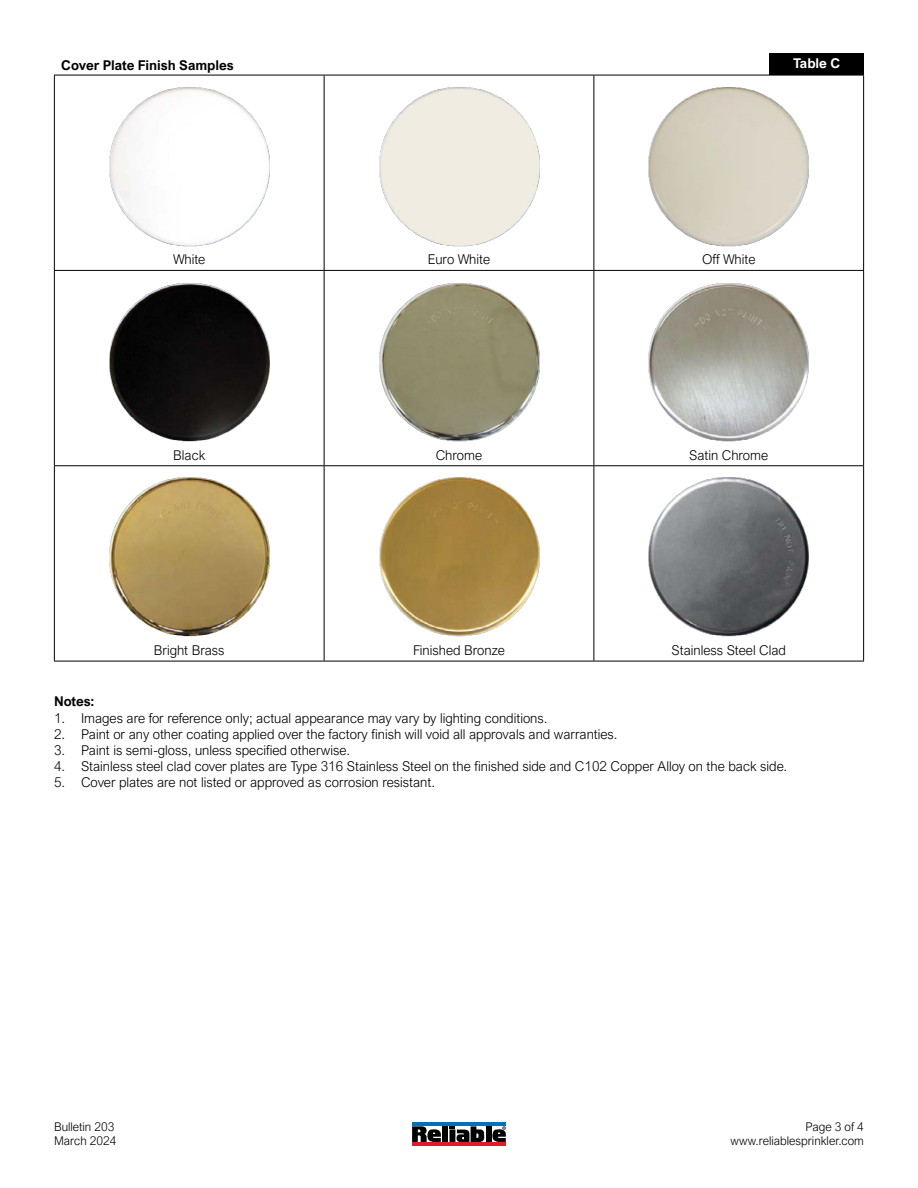
<style>
.page{position:relative;width:918px;height:1188px;background:#fff}
.page>*{position:absolute;margin:0;border:0;box-sizing:border-box;transform-origin:0 0}
.t1{font:300 13.5px "Arial Nova";color:#000}
.t2{font:700 13.5px "Arial Nova";color:#000}
.t3{font:700 13.5px "Arial Nova";color:#fff}
.t4{font:300 12px/14.4px "Arial Nova";color:#000}
</style>
<div class="page">
<div style="left:770px;top:54px;width:94px;height:21px;background:#000"></div>
<hr style="left:54px;top:75px;width:270px;height:1px;background:#000">
<hr style="left:54px;top:75px;width:1px;height:195px;background:#000">
<hr style="left:324px;top:75px;width:270px;height:1px;background:#000">
<hr style="left:324px;top:75px;width:1px;height:195px;background:#000">
<hr style="left:594px;top:75px;width:270px;height:1px;background:#000">
<hr style="left:594px;top:75px;width:1px;height:195px;background:#000">
<hr style="left:863px;top:75px;width:1px;height:195px;background:#000">
<hr style="left:54px;top:270px;width:270px;height:1px;background:#000">
<hr style="left:54px;top:271px;width:1px;height:194px;background:#000">
<hr style="left:324px;top:270px;width:270px;height:1px;background:#000">
<hr style="left:324px;top:271px;width:1px;height:194px;background:#000">
<hr style="left:594px;top:270px;width:270px;height:1px;background:#000">
<hr style="left:594px;top:271px;width:1px;height:194px;background:#000">
<hr style="left:863px;top:271px;width:1px;height:194px;background:#000">
<hr style="left:54px;top:465px;width:270px;height:1px;background:#000">
<hr style="left:54px;top:466px;width:1px;height:195px;background:#000">
<hr style="left:324px;top:465px;width:270px;height:1px;background:#000">
<hr style="left:324px;top:466px;width:1px;height:195px;background:#000">
<hr style="left:594px;top:465px;width:270px;height:1px;background:#000">
<hr style="left:594px;top:466px;width:1px;height:195px;background:#000">
<hr style="left:863px;top:466px;width:1px;height:195px;background:#000">
<hr style="left:54px;top:661px;width:270px;height:1px;background:#000">
<hr style="left:324px;top:661px;width:270px;height:1px;background:#000">
<hr style="left:594px;top:661px;width:270px;height:1px;background:#000">
<svg style="left:412px;top:1126px;width:29px;height:16px"></svg>
<div style="left:442px;top:1126px;width:6px;height:16px;background:#000"></div>
<div style="left:486px;top:1126px;width:5px;height:16px;background:#000"></div>
<svg style="left:449px;top:1126px;width:35px;height:16px"></svg>
<svg style="left:492px;top:1126px;width:14px;height:16px"></svg>
<hr style="left:412px;top:1143px;width:94px;height:3px;background:#de1c24">
<hr style="left:412px;top:1122px;width:94px;height:4px;background:#0072bc">
<img style="left:109px;top:87px;width:161px;height:160px">
<img style="left:379px;top:87px;width:161px;height:160px">
<img style="left:648px;top:87px;width:161px;height:160px">
<img style="left:109px;top:283px;width:161px;height:159px">
<img style="left:379px;top:283px;width:161px;height:159px">
<img style="left:648px;top:283px;width:161px;height:159px">
<img style="left:109px;top:477px;width:161px;height:160px">
<img style="left:379px;top:477px;width:161px;height:160px">
<img style="left:648px;top:477px;width:161px;height:160px">
<p class="t2" style="left:61px;top:57px;width:174px">Cover Plate Finish Samples</p>
<p class="t3" style="left:793px;top:55px;width:48px">Table C</p>
<p class="t1" style="left:173px;top:252px;width:34px">White</p>
<p class="t1" style="left:428px;top:252px;width:64px">Euro White</p>
<p class="t1" style="left:702px;top:252px;width:55px">Off White</p>
<p class="t1" style="left:173px;top:447px;width:34px">Black</p>
<p class="t1" style="left:436px;top:447px;width:48px">Chrome</p>
<p class="t1" style="left:689px;top:447px;width:81px">Satin Chrome</p>
<p class="t1" style="left:154px;top:643px;width:72px">Bright Brass</p>
<p class="t1" style="left:413px;top:643px;width:93px">Finished Bronze</p>
<p class="t1" style="left:672px;top:643px;width:116px">Stainless Steel Clad</p>
<p class="t2" style="left:54px;top:694px;width:42px">Notes:</p>
<p class="t1" style="left:54px;top:710px;width:495px">1. Images are for reference only; actual appearance may vary by lighting conditions.</p>
<p class="t1" style="left:54px;top:726px;width:565px">2. Paint or any other coating applied over the factory finish will void all approvals and warranties.</p>
<p class="t1" style="left:54px;top:743px;width:298px">3. Paint is semi-gloss, unless specified otherwise.</p>
<p class="t1" style="left:54px;top:759px;width:735px">4. Stainless steel clad cover plates are Type 316 Stainless Steel on the finished side and C102 Copper Alloy on the back side.</p>
<p class="t1" style="left:54px;top:775px;width:383px">5. Cover plates are not listed or approved as corrosion resistant.</p>
<p class="t4" style="left:54px;top:1119px;width:64px">Bulletin 203<br>March 2024</p>
<p class="t4" style="left:730px;top:1119px;width:135px;text-align:right">Page 3 of 4 www.reliablesprinkler.com</p>
</div>
